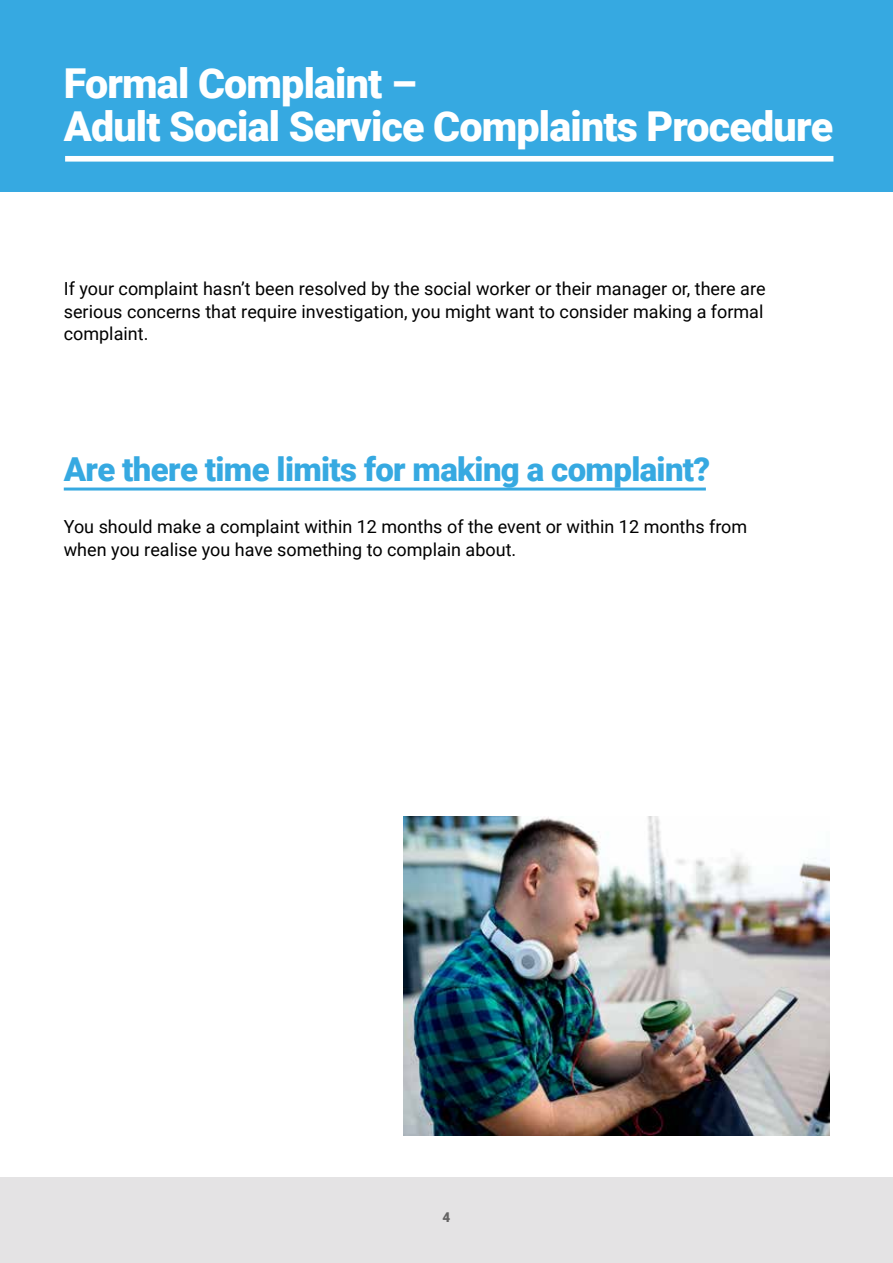
<style>
.page{position:relative;width:893px;height:1263px;background:#fff}
.page>*{position:absolute;margin:0;border:0;box-sizing:border-box;transform-origin:0 0}
.t1{font:900 41.25px/43.5px "Roboto";letter-spacing:-.02em;color:#fff}
.t2{font:900 33px "Roboto";letter-spacing:-.02em;color:#36a9e1}
.t3{font:18px/22.5px "Roboto";color:#000}
.t4{font:900 13.5px "Roboto";color:#646363}
</style>
<div class="page">
<div style="left:0;top:1178px;width:893px;height:85px;background:#e4e3e4"></div>
<div style="left:0;top:0;width:893px;height:191px;background:#36a9e1"></div>
<div style="left:65px;top:156px;width:768px;height:6px;background:#fff"></div>
<hr style="left:64px;top:487px;width:642px;height:3px;background:#36a9e1">
<img style="left:404px;top:816px;width:425px;height:319px">
<h1 class="t1" style="left:64px;top:60px;width:771px">Formal Complaint –<br>Adult Social Service Complaints Procedure</h1>
<p class="t3" style="left:64px;top:277px;width:703px">If your complaint hasn’t been resolved by the social worker or their manager or, there are serious concerns that require investigation, you might want to consider making a formal complaint.</p>
<h2 class="t2" style="left:64px;top:446px;width:648px">Are there time limits for making a complaint?</h2>
<p class="t3" style="left:64px;top:515px;width:685px">You should make a complaint within 12 months of the event or within 12 months from when you realise you have something to complain about.</p>
<p class="t4" style="left:443px;top:1207px;width:9px">4</p>
</div>
